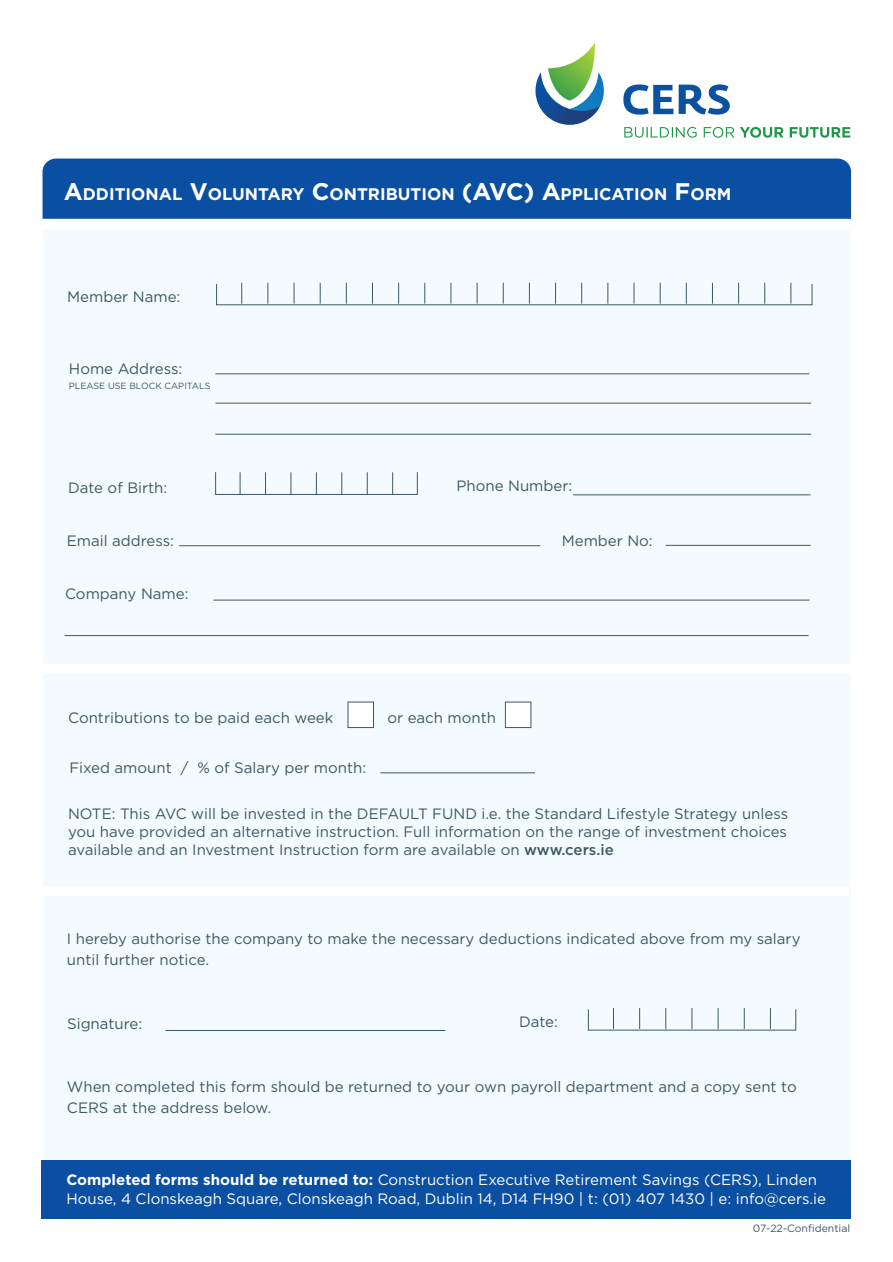
<style>
.page{position:relative;width:893px;height:1262px;background:#fff}
.page>*{position:absolute;margin:0;border:0;box-sizing:border-box;transform-origin:0 0}
.t1{font:700 16.8px "Gotham";color:#fff}
.t2{font:15px/18px "Gotham";color:#3f5864}
.t3{font:15px/21px "Gotham";color:#3d5864}
.t4{font:15px/19.5px "Gotham";color:#fff}
.t5{font:10.5px "Gotham";color:#3d5864}
.t6{font:9px "Gotham";color:#3d5864}
.s1{font-size:24px}
.s2{font-weight:500}
.s3{font-weight:700}
</style>
<div class="page">
<div style="left:44px;top:229px;width:806px;height:931px;background:#f4fbfe"></div>
<div style="left:216px;top:284px;width:596px;height:21px;border:1px solid #3d5864"></div>
<svg style="left:241px;top:283px;width:1px;height:20px"></svg>
<svg style="left:320px;top:283px;width:1px;height:20px"></svg>
<svg style="left:398px;top:283px;width:1px;height:20px"></svg>
<svg style="left:477px;top:283px;width:1px;height:20px"></svg>
<svg style="left:555px;top:283px;width:1px;height:20px"></svg>
<svg style="left:633px;top:283px;width:1px;height:20px"></svg>
<svg style="left:712px;top:283px;width:1px;height:20px"></svg>
<svg style="left:267px;top:283px;width:1px;height:20px"></svg>
<svg style="left:346px;top:283px;width:1px;height:20px"></svg>
<svg style="left:424px;top:283px;width:1px;height:20px"></svg>
<svg style="left:503px;top:283px;width:1px;height:20px"></svg>
<svg style="left:581px;top:283px;width:1px;height:20px"></svg>
<svg style="left:660px;top:283px;width:1px;height:20px"></svg>
<svg style="left:738px;top:283px;width:1px;height:20px"></svg>
<svg style="left:294px;top:283px;width:1px;height:20px"></svg>
<svg style="left:372px;top:283px;width:1px;height:20px"></svg>
<svg style="left:450px;top:283px;width:1px;height:20px"></svg>
<svg style="left:529px;top:283px;width:1px;height:20px"></svg>
<svg style="left:607px;top:283px;width:1px;height:20px"></svg>
<svg style="left:686px;top:283px;width:1px;height:20px"></svg>
<svg style="left:764px;top:283px;width:1px;height:20px"></svg>
<svg style="left:790px;top:283px;width:1px;height:20px"></svg>
<hr style="left:165px;top:1030px;width:280px;height:1px;background:#3d5864">
<svg style="left:613px;top:1008px;width:1px;height:21px"></svg>
<svg style="left:691px;top:1008px;width:1px;height:21px"></svg>
<svg style="left:770px;top:1008px;width:1px;height:21px"></svg>
<svg style="left:639px;top:1008px;width:1px;height:21px"></svg>
<svg style="left:717px;top:1008px;width:1px;height:21px"></svg>
<svg style="left:665px;top:1008px;width:1px;height:21px"></svg>
<svg style="left:744px;top:1008px;width:1px;height:21px"></svg>
<div style="left:41px;top:885px;width:808px;height:10px;background:#fff"></div>
<svg style="left:240px;top:472px;width:1px;height:22px"></svg>
<svg style="left:316px;top:472px;width:1px;height:22px"></svg>
<svg style="left:392px;top:472px;width:1px;height:22px"></svg>
<svg style="left:265px;top:472px;width:1px;height:22px"></svg>
<svg style="left:341px;top:472px;width:1px;height:22px"></svg>
<svg style="left:291px;top:472px;width:1px;height:22px"></svg>
<svg style="left:367px;top:472px;width:1px;height:22px"></svg>
<div style="left:43px;top:664px;width:808px;height:9px;background:#fff"></div>
<hr style="left:179px;top:545px;width:361px;height:1px;background:#3f5864">
<hr style="left:665px;top:545px;width:145px;height:1px;background:#3d5864">
<svg style="left:624px;top:127px;width:72px;height:11px"></svg>
<svg style="left:703px;top:127px;width:80px;height:11px"></svg>
<svg style="left:789px;top:127px;width:61px;height:11px"></svg>
<svg style="left:623px;top:84px;width:106px;height:31px"></svg>
<svg style="left:535px;top:43px;width:69px;height:82px"></svg>
<div style="left:43px;top:158px;width:808px;height:61px;background:#0a4fa2"></div>
<div style="left:41px;top:1160px;width:810px;height:58px;background:#0a4fa2"></div>
<hr style="left:215px;top:373px;width:594px;height:1px;background:#3d5864">
<hr style="left:215px;top:403px;width:596px;height:1px;background:#3d5864">
<hr style="left:215px;top:434px;width:596px;height:1px;background:#3d5864">
<hr style="left:65px;top:635px;width:743px;height:1px;background:#3f5864">
<hr style="left:213px;top:600px;width:596px;height:1px;background:#3f5864">
<hr style="left:380px;top:772px;width:155px;height:1px;background:#3d5864">
<hr style="left:573px;top:494px;width:237px;height:1px;background:#3d5864">
<div style="left:348px;top:702px;width:25px;height:25px;background:#fff"></div>
<div style="left:505px;top:702px;width:26px;height:25px;background:#fff"></div>
<p class="t1" style="left:64px;top:183px;width:669px"><span class="s1">A</span>DDITIONAL <span class="s1">V</span>OLUNTARY <span class="s1">C</span>ONTRIBUTION <span class="s1">(AVC) A</span>PPLICATION <span class="s1">F</span>ORM</p>
<p class="t3" style="left:67px;top:286px;width:115px">Member Name:</p>
<p class="t3" style="left:69px;top:358px;width:115px">Home Address:</p>
<p class="t6" style="left:69px;top:380px;width:143px">PLEASE USE BLOCK CAPITALS</p>
<p class="t3" style="left:68px;top:476px;width:101px">Date of Birth:</p>
<p class="t3" style="left:456px;top:475px;width:117px">Phone Number:</p>
<p class="t2" style="left:67px;top:531px;width:109px">Email address:</p>
<p class="t3" style="left:561px;top:529px;width:92px">Member No:</p>
<p class="t2" style="left:65px;top:584px;width:125px">Company Name:</p>
<p class="t3" style="left:68px;top:706px;width:267px">Contributions to be paid each week</p>
<p class="t3" style="left:387px;top:706px;width:110px">or each month</p>
<p class="t3" style="left:69px;top:757px;width:298px">Fixed amount / % of Salary per month:</p>
<p class="t2" style="left:68px;top:804px;width:721px;text-align:justify">NOTE: This AVC will be invested in the DEFAULT FUND i.e. the Standard Lifestyle Strategy unless you have provided an alternative instruction. Full information on the range of investment choices available and an Investment Instruction form are available on <span class="s2">www.cers.ie</span></p>
<p class="t2" style="left:67px;top:927px;width:735px;line-height:21px">I hereby authorise the company to make the necessary deductions indicated above from my salary until further notice.</p>
<p class="t3" style="left:67px;top:1013px;width:77px">Signature:</p>
<p class="t3" style="left:519px;top:1011px;width:40px">Date:</p>
<p class="t3" style="left:67px;top:1075px;width:731px">When completed this form should be returned to your own payroll department and a copy sent to<br>CERS at the address below.</p>
<p class="t4" style="left:66px;top:1169px;width:761px"><span class="s3">Completed forms should be returned to:</span> Construction Executive Retirement Savings (CERS), Linden<br>House, 4 Clonskeagh Square, Clonskeagh Road, Dublin 14, D14 FH90 | t: (01) 407 1430 | e: info@cers.ie</p>
<p class="t5" style="left:752px;top:1221px;width:99px">07-22-Confidential</p>
</div>
